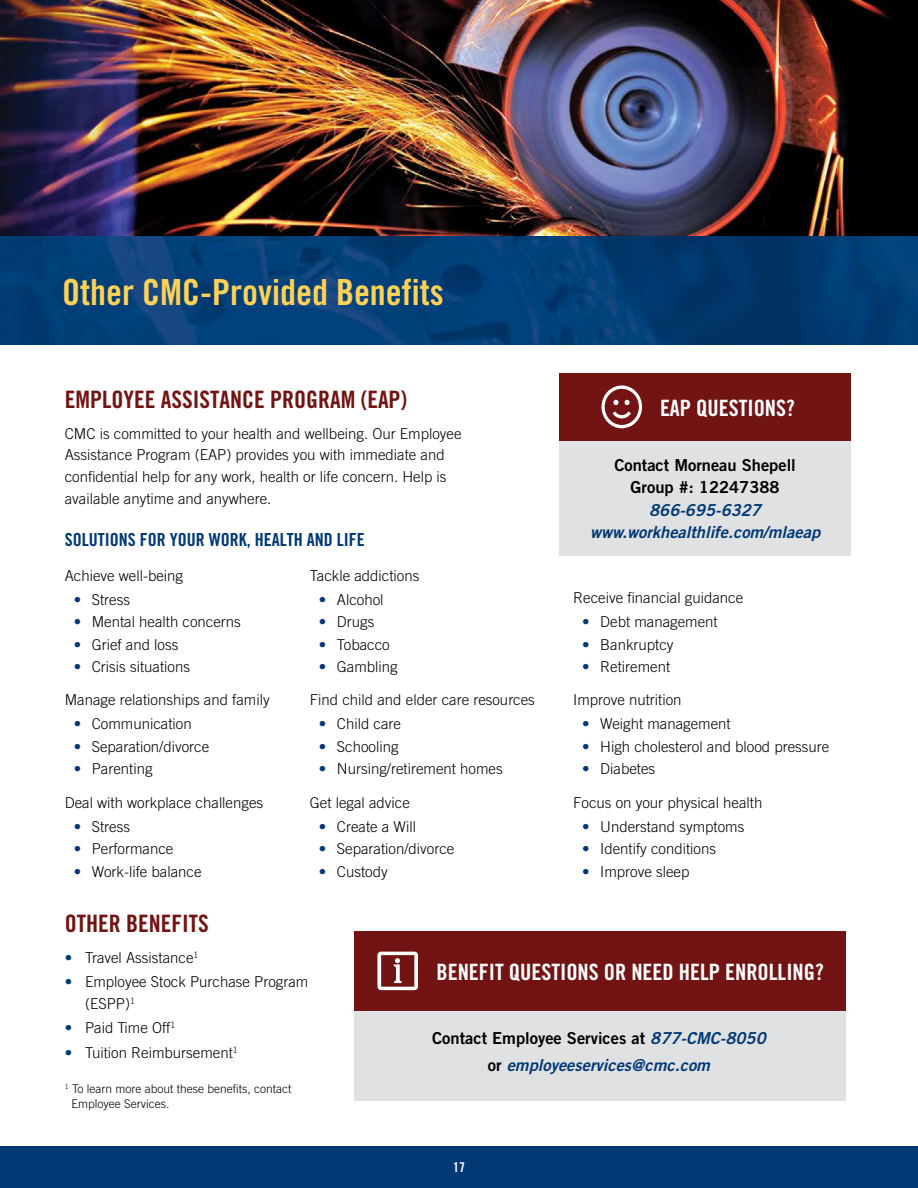
<style>
.page{position:relative;width:918px;height:1188px;background:#fff}
.page>*{position:absolute;margin:0;border:0;box-sizing:border-box;transform-origin:0 0}
.t1{font:36px "Trade Gothic Bold Cond Twenty";color:#ffd157}
.t2{font:24px "Trade Gothic Bold Cond Twenty";color:#711413}
.t3{font:22.5px "Trade Gothic Bold Cond Twenty";color:#fff}
.t4{font:18px "Trade Gothic Bold Cond Twenty";color:#003976}
.t5{font:16.5px/22.5px "Trade Gothic LT Std Bd 2";color:#000;text-align:center}
.t6{font:16.5px/22.5px "Trade Gothic LT Std Bd 2 Obl";color:#003976;text-align:center}
.t7{font:300 15px/21.8px "Trade Gothic LT Std";color:#000}
.t8{font:13.5px "Trade Gothic Bold Cond Twenty";color:#fff}
.t9{font:300 12px/15px "Trade Gothic LT Std";color:#000}
.s1{color:#003976}
.s2{font-family:"Trade Gothic LT Std Bd 2 Obl";color:#003976}
.s3{font-family:"Trade Gothic LT Std Bd 2";color:#000}
</style>
<div class="page">
<div style="left:0;top:1146px;width:918px;height:42px;background:#003976"></div>
<img style="left:0;top:0;width:918px;height:236px">
<img style="left:0;top:236px;width:918px;height:109px">
<div style="left:559px;top:431px;width:291px;height:125px;background:#e0e1e3"></div>
<div style="left:559px;top:374px;width:291px;height:67px;background:#711413"></div>
<svg style="left:602px;top:385px;width:40px;height:43px"></svg>
<div style="left:355px;top:992px;width:491px;height:108px;background:#e0e1e3"></div>
<div style="left:355px;top:931px;width:491px;height:80px;background:#711413"></div>
<svg style="left:377px;top:952px;width:41px;height:38px"></svg>
<h1 class="t1" style="left:62px;top:270px;width:383px">Other CMC-Provided Benefits</h1>
<h2 class="t2" style="left:65px;top:385px;width:344px">EMPLOYEE ASSISTANCE PROGRAM (EAP)</h2>
<p class="t7" style="left:65px;top:422px;width:398px">CMC is committed to your health and wellbeing. Our Employee Assistance Program (EAP) provides you with immediate and confidential help for any work, health or life concern. Help is available anytime and anywhere.</p>
<p class="t4" style="left:65px;top:529px;width:301px">SOLUTIONS FOR YOUR WORK, HEALTH AND LIFE</p>
<p class="t7" style="left:65px;top:564px;width:120px">Achieve well-being</p>
<p class="t7" style="left:74px;top:588px;width:58px"><span class="s1">•</span> Stress</p>
<p class="t7" style="left:74px;top:611px;width:169px"><span class="s1">•</span> Mental health concerns</p>
<p class="t7" style="left:74px;top:633px;width:106px"><span class="s1">•</span> Grief and loss</p>
<p class="t7" style="left:74px;top:656px;width:118px"><span class="s1">•</span> Crisis situations</p>
<p class="t7" style="left:65px;top:689px;width:207px">Manage relationships and family</p>
<p class="t7" style="left:74px;top:713px;width:120px"><span class="s1">•</span> Communication</p>
<p class="t7" style="left:74px;top:735px;width:137px"><span class="s1">•</span> Separation/divorce</p>
<p class="t7" style="left:74px;top:758px;width:80px"><span class="s1">•</span> Parenting</p>
<p class="t7" style="left:65px;top:791px;width:200px">Deal with workplace challenges</p>
<p class="t7" style="left:74px;top:815px;width:58px"><span class="s1">•</span> Stress</p>
<p class="t7" style="left:74px;top:838px;width:101px"><span class="s1">•</span> Performance</p>
<p class="t7" style="left:74px;top:860px;width:129px"><span class="s1">•</span> Work-life balance</p>
<p class="t7" style="left:310px;top:564px;width:111px">Tackle addictions</p>
<p class="t7" style="left:319px;top:588px;width:66px"><span class="s1">•</span> Alcohol</p>
<p class="t7" style="left:319px;top:611px;width:57px"><span class="s1">•</span> Drugs</p>
<p class="t7" style="left:319px;top:633px;width:72px"><span class="s1">•</span> Tobacco</p>
<p class="t7" style="left:319px;top:656px;width:80px"><span class="s1">•</span> Gambling</p>
<p class="t7" style="left:310px;top:689px;width:227px">Find child and elder care resources</p>
<p class="t7" style="left:319px;top:713px;width:84px"><span class="s1">•</span> Child care</p>
<p class="t7" style="left:319px;top:735px;width:81px"><span class="s1">•</span> Schooling</p>
<p class="t7" style="left:319px;top:758px;width:185px"><span class="s1">•</span> Nursing/retirement homes</p>
<p class="t7" style="left:310px;top:791px;width:102px">Get legal advice</p>
<p class="t7" style="left:319px;top:815px;width:99px"><span class="s1">•</span> Create a Will</p>
<p class="t7" style="left:319px;top:838px;width:137px"><span class="s1">•</span> Separation/divorce</p>
<p class="t7" style="left:319px;top:860px;width:70px"><span class="s1">•</span> Custody</p>
<h3 class="t3" style="left:660px;top:395px;width:136px">EAP QUESTIONS?</h3>
<p class="t5" style="left:614px;top:453px;width:183px">Contact Morneau Shepell<br>Group #: 12247388</p>
<p class="t6" style="left:590px;top:499px;width:232px">866-695-6327 www.workhealthlife.com/mlaeap</p>
<p class="t7" style="left:573px;top:587px;width:172px">Receive financial guidance</p>
<p class="t7" style="left:582px;top:611px;width:137px"><span class="s1">•</span> Debt management</p>
<p class="t7" style="left:582px;top:633px;width:93px"><span class="s1">•</span> Bankruptcy</p>
<p class="t7" style="left:582px;top:656px;width:90px"><span class="s1">•</span> Retirement</p>
<p class="t7" style="left:573px;top:689px;width:110px">Improve nutrition</p>
<p class="t7" style="left:582px;top:713px;width:150px"><span class="s1">•</span> Weight management</p>
<p class="t7" style="left:582px;top:735px;width:249px"><span class="s1">•</span> High cholesterol and blood pressure</p>
<p class="t7" style="left:582px;top:758px;width:75px"><span class="s1">•</span> Diabetes</p>
<p class="t7" style="left:573px;top:791px;width:191px">Focus on your physical health</p>
<p class="t7" style="left:582px;top:815px;width:164px"><span class="s1">•</span> Understand symptoms</p>
<p class="t7" style="left:582px;top:838px;width:135px"><span class="s1">•</span> Identify conditions</p>
<p class="t7" style="left:582px;top:860px;width:109px"><span class="s1">•</span> Improve sleep</p>
<h2 class="t2" style="left:65px;top:909px;width:145px">OTHER BENEFITS</h2>
<p class="t7" style="left:65px;top:946px;width:135px"><span class="s1">•</span> Travel Assistance<sup>1</sup></p>
<p class="t7" style="left:85px;top:971px;width:225px;text-indent:-20px"><span class="s1">•</span> Employee Stock Purchase Program (ESPP)<sup>1</sup></p>
<p class="t7" style="left:65px;top:1017px;width:112px"><span class="s1">•</span> Paid Time Off<sup>1</sup></p>
<p class="t7" style="left:65px;top:1041px;width:174px"><span class="s1">•</span> Tuition Reimbursement<sup>1</sup></p>
<p class="t9" style="left:72px;top:1081px;width:222px;text-indent:-7px"><sup>1</sup> To learn more about these benefits, contact<br>Employee Services.</p>
<h3 class="t3" style="left:436px;top:958px;width:389px">BENEFIT QUESTIONS OR NEED HELP ENROLLING?</h3>
<p class="t5" style="left:432px;top:1026px;width:335px">Contact Employee Services at <span class="s2">877-CMC-8050</span></p>
<p class="t6" style="left:488px;top:1054px;width:224px"><span class="s3">or</span> employeeservices@cmc.com</p>
<p class="t8" style="left:453px;top:1159px;width:13px">17</p>
</div>
